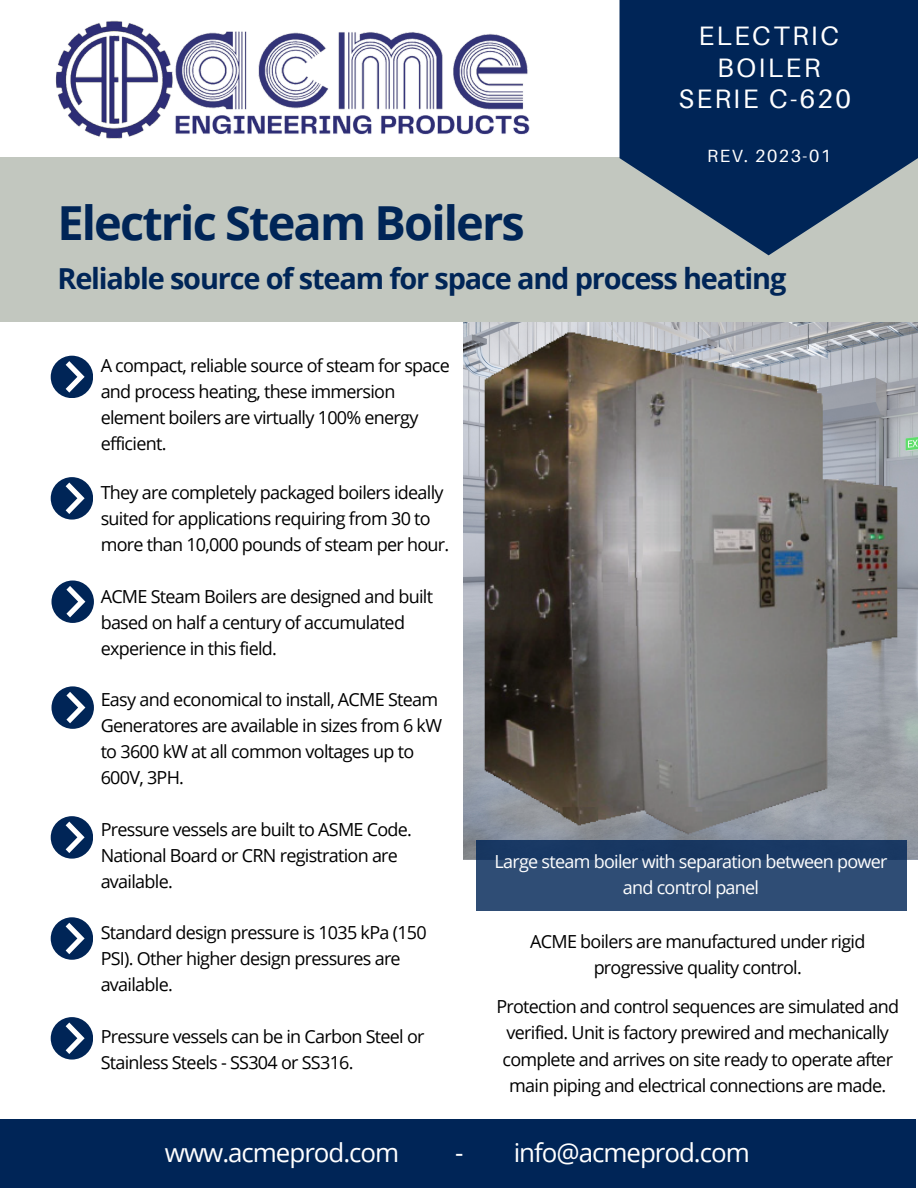
<style>
.page{position:relative;width:918px;height:1188px;background:#fff}
.page>*{position:absolute;margin:0;border:0;box-sizing:border-box;transform-origin:0 0}
.t1{font:700 46.95px "Open Sans";letter-spacing:-.04em;color:#002557}
.t2{font:700 28.95px "Open Sans";letter-spacing:-.04em;color:#002557}
.t3{font:26.7px/31.5px "Aileron";letter-spacing:.09em;color:#fff;text-align:center}
.t4{font:25.95px "Open Sans";letter-spacing:-.04em;color:#fff}
.t5{font:18px/25.8px "Open Sans";letter-spacing:-.04em;color:#000}
.t6{font:18px/25.8px "Open Sans";letter-spacing:-.04em;color:#fff;text-align:center}
.t7{font:17.7px "Aileron";letter-spacing:.09em;color:#fff}
</style>
<div class="page">
<img style="left:463px;top:321px;width:455px;height:538px">
<div style="left:0;top:157px;width:918px;height:164px;background:#c2c7bf"></div>
<svg style="left:620px;top:0;width:298px;height:255px;fill:#002557"></svg>
<div style="left:0;top:1119px;width:916px;height:69px;background:#002557"></div>
<div style="left:51px;top:356px;width:42px;height:42px;background:#002557;border-radius:50%"></div>
<svg style="left:66px;top:361px;width:19px;height:32px"></svg>
<div style="left:51px;top:477px;width:42px;height:43px;background:#002557;border-radius:50%"></div>
<svg style="left:66px;top:483px;width:19px;height:31px"></svg>
<div style="left:51px;top:580px;width:43px;height:43px;background:#002557;border-radius:50%"></div>
<svg style="left:66px;top:586px;width:19px;height:31px"></svg>
<div style="left:51px;top:686px;width:43px;height:43px;background:#002557;border-radius:50%"></div>
<svg style="left:66px;top:692px;width:19px;height:31px"></svg>
<div style="left:51px;top:816px;width:42px;height:43px;background:#002557;border-radius:50%"></div>
<svg style="left:66px;top:822px;width:19px;height:31px"></svg>
<div style="left:51px;top:917px;width:42px;height:43px;background:#002557;border-radius:50%"></div>
<svg style="left:66px;top:923px;width:19px;height:31px"></svg>
<div style="left:51px;top:1017px;width:42px;height:43px;background:#002557;border-radius:50%"></div>
<svg style="left:66px;top:1023px;width:19px;height:31px"></svg>
<img style="left:480px;top:321px;width:423px;height:517px">
<div style="left:476px;top:840px;width:431px;height:70px;background:linear-gradient(to bottom,#1b3b65,#36537b)"></div>
<img style="left:55px;top:20px;width:475px;height:119px">
<p class="t3" style="left:698px;top:20px;width:142px">ELECTRIC<br>BOILER</p>
<p class="t3" style="left:678px;top:83px;width:174px">SERIE C-620</p>
<p class="t7" style="left:707px;top:145px;width:125px">REV. 2023-01</p>
<p class="t1" style="left:57px;top:190px;width:469px">Electric Steam Boilers</p>
<p class="t2" style="left:57px;top:258px;width:730px">Reliable source of steam for space and process heating</p>
<p class="t5" style="left:101px;top:352px;width:351px">A compact, reliable source of steam for space and process heating, these immersion element boilers are virtually 100% energy efficient.</p>
<p class="t5" style="left:101px;top:480px;width:350px">They are completely packaged boilers ideally suited for applications requiring from 30 to more than 10,000 pounds of steam per hour.</p>
<p class="t5" style="left:101px;top:583px;width:334px">ACME Steam Boilers are designed and built based on half a century of accumulated experience in this field.</p>
<p class="t5" style="left:101px;top:687px;width:343px">Easy and economical to install, ACME Steam Generatores are available in sizes from 6 kW to 3600 kW at all common voltages up to 600V, 3PH.</p>
<p class="t5" style="left:101px;top:816px;width:313px">Pressure vessels are built to ASME Code.<br>National Board or CRN registration are available.</p>
<p class="t5" style="left:101px;top:919px;width:328px">Standard design pressure is 1035 kPa (150<br>PSI). Other higher design pressures are available.</p>
<p class="t5" style="left:101px;top:1023px;width:325px">Pressure vessels can be in Carbon Steel or</p>
<p class="t5" style="left:101px;top:1049px;width:254px">Stainless Steels - SS304 or SS316.</p>
<p class="t6" style="left:495px;top:848px;width:395px">Large steam boiler with separation between power and control panel</p>
<p class="t5" style="left:530px;top:928px;width:337px;line-height:26.2px;text-align:center">ACME boilers are manufactured under rigid progressive quality control.</p>
<p class="t5" style="left:496px;top:993px;width:404px;line-height:26.2px;text-align:center">Protection and control sequences are simulated and verified. Unit is factory prewired and mechanically complete and arrives on site ready to operate after main piping and electrical connections are made.</p>
<p class="t4" style="left:165px;top:1134px;width:236px">www.acmeprod.com</p>
<p class="t4" style="left:455px;top:1134px;width:296px">- info@acmeprod.com</p>
</div>
